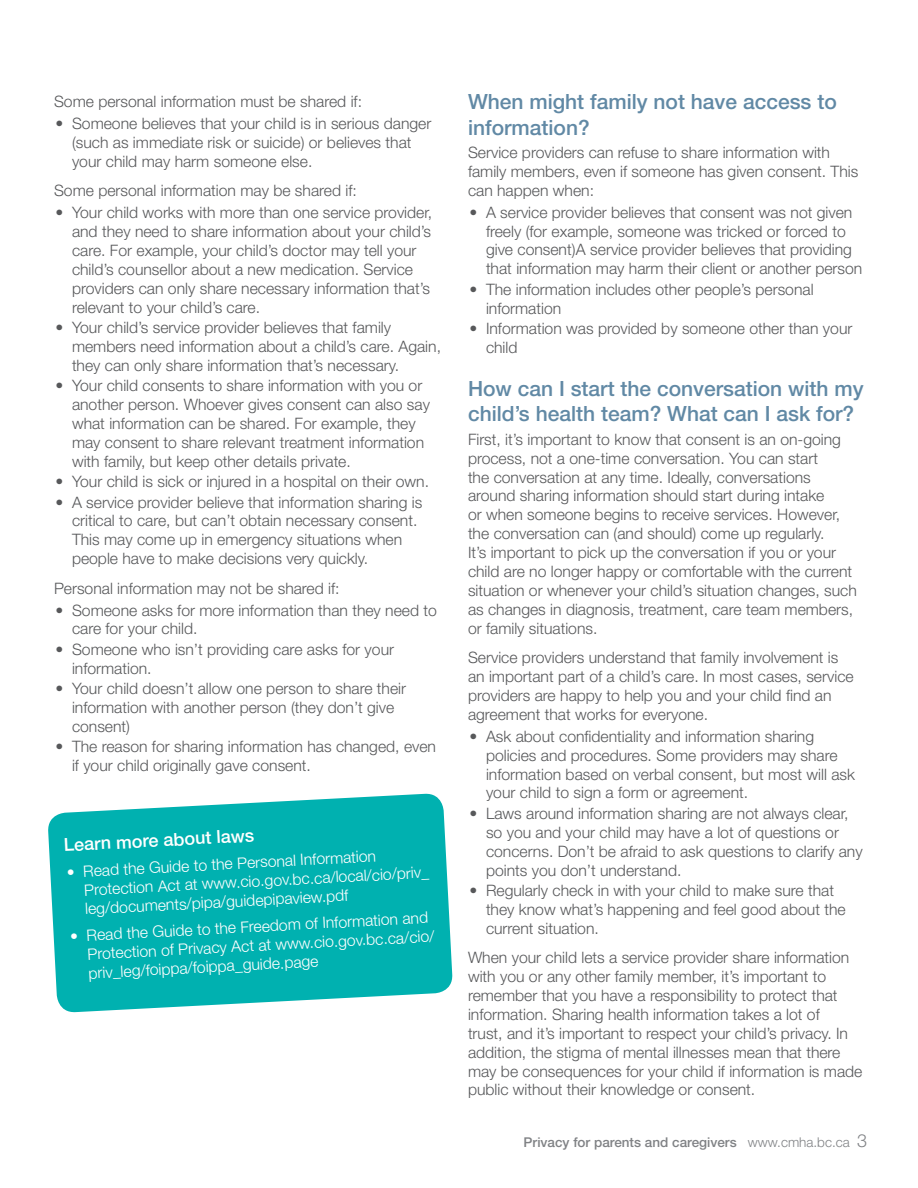
<style>
.page{position:relative;width:918px;height:1188px;background:#fff}
.page>*{position:absolute;margin:0;border:0;box-sizing:border-box;transform-origin:0 0}
.t1{font:500 21px/25.2px "Helvetica Neue LT Std";color:#6189a5}
.t2{font:500 18px "Helvetica Neue LT Std";color:#fff}
.t3{font:300 15.75px/18.9px "Helvetica Neue LT Std";color:#57585a}
.t4{font:300 15.75px/18.9px "Helvetica Neue LT Std";color:#fff}
.t5{font:500 13.5px "Helvetica Neue LT Std";color:#808285}
.s1{font-weight:300}
.s2{font-weight:300;font-size:18px}
</style>
<div class="page">
<svg style="left:48px;top:793px;width:405px;height:220px;background:#1db9b9"></svg>
<p class="t3" style="left:54px;top:92px;width:310px">Some personal information must be shared if:</p>
<p class="t3" style="left:72px;top:114px;width:361px;text-indent:-16px">• Someone believes that your child is in serious danger (such as immediate risk or suicide) or believes that your child may harm someone else.</p>
<p class="t3" style="left:54px;top:181px;width:304px">Some personal information may be shared if:</p>
<p class="t3" style="left:72px;top:203px;width:362px;text-indent:-16px">• Your child works with more than one service provider, and they need to share information about your child’s care. For example, your child’s doctor may tell your child’s counsellor about a new medication. Service providers can only share necessary information that’s relevant to your child’s care.</p>
<p class="t3" style="left:72px;top:318px;width:371px;text-indent:-16px">• Your child’s service provider believes that family members need information about a child’s care. Again, they can only share information that’s necessary.</p>
<p class="t3" style="left:72px;top:376px;width:359px;text-indent:-16px">• Your child consents to share information with you or another person. Whoever gives consent can also say what information can be shared. For example, they may consent to share relevant treatment information with family, but keep other details private.</p>
<p class="t3" style="left:56px;top:472px;width:375px">• Your child is sick or injured in a hospital on their own.</p>
<p class="t3" style="left:72px;top:492px;width:352px;text-indent:-16px">• A service provider believe that information sharing is critical to care, but can’t obtain necessary consent.<br>This may come up in emergency situations when people have to make decisions very quickly.</p>
<p class="t3" style="left:54px;top:578px;width:287px">Personal information may not be shared if:</p>
<p class="t3" style="left:72px;top:600px;width:366px;text-indent:-16px">• Someone asks for more information than they need to care for your child.</p>
<p class="t3" style="left:72px;top:640px;width:324px;text-indent:-16px">• Someone who isn’t providing care asks for your information.</p>
<p class="t3" style="left:72px;top:679px;width:336px;text-indent:-16px">• Your child doesn’t allow one person to share their information with another person (they don’t give consent)</p>
<p class="t3" style="left:72px;top:737px;width:366px;text-indent:-16px">• The reason for sharing information has changed, even if your child originally gave consent.</p>
<p class="t2" style="left:63px;top:834px;width:192px;rotate:-3deg">Learn more about laws</p>
<p class="t4" style="left:83px;top:861px;width:347px;text-indent:-17px;rotate:-3deg">• Read the Guide to the Personal Information<br>Protection Act at www.cio.gov.bc.ca/local/cio/priv_ leg/documents/pipa/guidepipaview.pdf</p>
<p class="t4" style="left:86px;top:925px;width:349px;text-indent:-16px;rotate:-3deg">• Read the Guide to the Freedom of Information and<br>Protection of Privacy Act at www.cio.gov.bc.ca/cio/ priv_leg/foippa/foippa_guide.page</p>
<p class="t1" style="left:468px;top:89px;width:370px">When might family not have access to information?</p>
<p class="t3" style="left:468px;top:143px;width:392px">Service providers can refuse to share information with family members, even if someone has given consent. This can happen when:</p>
<p class="t3" style="left:486px;top:202px;width:378px;text-indent:-16px">• A service provider believes that consent was not given freely (for example, someone was tricked or forced to give consent)A service provider believes that providing that information may harm their client or another person</p>
<p class="t3" style="left:486px;top:279px;width:329px;text-indent:-16px">• The information includes other people’s personal information</p>
<p class="t3" style="left:486px;top:319px;width:368px;text-indent:-16px">• Information was provided by someone other than your child</p>
<p class="t1" style="left:468px;top:376px;width:397px">How can I start the conversation with my child’s health team? What can I ask for?</p>
<p class="t3" style="left:468px;top:429px;width:390px">First, it’s important to know that consent is an on-going process, not a one-time conversation. You can start<br>the conversation at any time. Ideally, conversations around sharing information should start during intake<br>or when someone begins to receive services. However, the conversation can (and should) come up regularly.<br>It’s important to pick up the conversation if you or your child are no longer happy or comfortable with the current situation or whenever your child’s situation changes, such as changes in diagnosis, treatment, care team members, or family situations.</p>
<p class="t3" style="left:468px;top:648px;width:387px">Service providers understand that family involvement is an important part of a child’s care. In most cases, service providers are happy to help you and your child find an agreement that works for everyone.</p>
<p class="t3" style="left:486px;top:726px;width:371px;text-indent:-16px">• Ask about confidentiality and information sharing policies and procedures. Some providers may share information based on verbal consent, but most will ask your child to sign a form or agreement.</p>
<p class="t3" style="left:486px;top:803px;width:378px;text-indent:-16px">• Laws around information sharing are not always clear, so you and your child may have a lot of questions or concerns. Don’t be afraid to ask questions to clarify any points you don’t understand.</p>
<p class="t3" style="left:486px;top:881px;width:361px;text-indent:-16px">• Regularly check in with your child to make sure that they know what’s happening and feel good about the current situation.</p>
<p class="t3" style="left:468px;top:948px;width:396px">When your child lets a service provider share information with you or any other family member, it’s important to remember that you have a responsibility to protect that information. Sharing health information takes a lot of<br>trust, and it’s important to respect your child’s privacy. In addition, the stigma of mental illnesses mean that there may be consequences for your child if information is made public without their knowledge or consent.</p>
<p class="t5" style="left:524px;top:1134px;width:345px">Privacy for parents and caregivers <span class="s1">www.cmha.bc.ca</span> <span class="s2">3</span></p>
</div>
